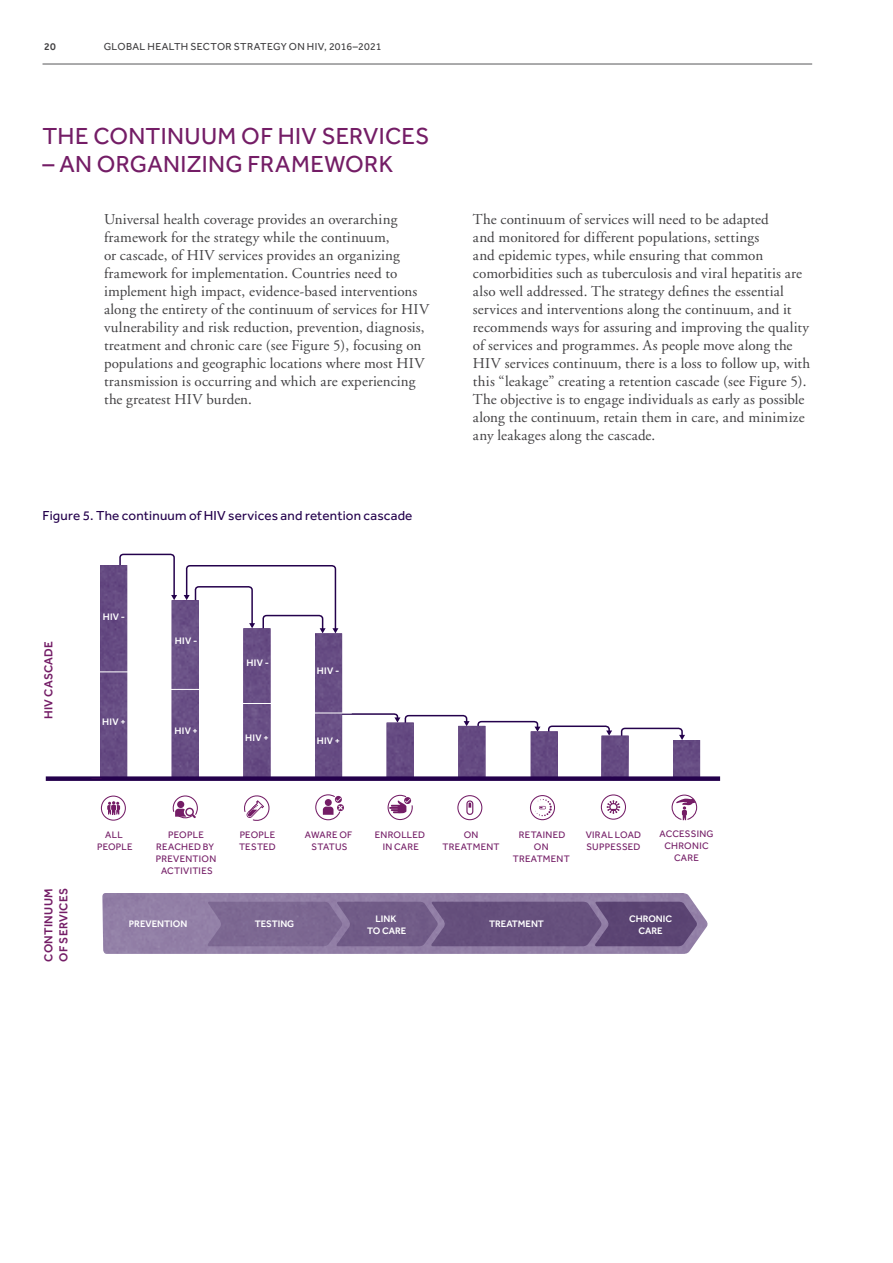
<style>
.page{position:relative;width:893px;height:1263px;background:#fff}
.page>*{position:absolute;margin:0;border:0;box-sizing:border-box;transform-origin:0 0}
.t1{font:24px "Effra";letter-spacing:.015em;color:#741d66}
.t2{font:15px/18px "Adobe Garamond";letter-spacing:.01em;color:#414042}
.t3{font:13.5px "Effra";letter-spacing:.015em;color:#24014c}
.t4{font:500 12px/15px "Effra";letter-spacing:.025em;color:#741d66}
.t5{font:10.5px "Effra";letter-spacing:.03em;color:#414042}
.t6{font:500 10.5px "Effra";color:#414042}
.t7{font:9.75px/12px "Effra";letter-spacing:.025em;color:#741d66;text-align:center}
.t8{font:500 9.75px/12px "Effra";color:#fff;text-align:center}
</style>
<div class="page">
<hr style="left:43px;top:64px;width:769px;height:1px;background:#565659">
<svg style="left:119px;top:553px;width:56px;height:12px"></svg>
<img style="left:100px;top:565px;width:600px;height:211px">
<div style="left:46px;top:776px;width:674px;height:5px;background:#24014c"></div>
<div style="left:101px;top:795px;width:25px;height:26px;border:1px solid #741d66;border-radius:50%"></div>
<svg style="left:107px;top:801px;width:13px;height:14px"></svg>
<svg style="left:244px;top:795px;width:26px;height:26px"></svg>
<svg style="left:671px;top:794px;width:27px;height:26px"></svg>
<svg style="left:172px;top:795px;width:26px;height:24px"></svg>
<svg style="left:315px;top:794px;width:29px;height:27px"></svg>
<div style="left:530px;top:795px;width:25px;height:25px;border:1px solid #741d66;border-radius:50%"></div>
<svg style="left:535px;top:799px;width:17px;height:17px"></svg>
<svg style="left:466px;top:800px;width:7px;height:15px"></svg>
<div style="left:457px;top:795px;width:25px;height:25px;border:1px solid #741d66;border-radius:50%"></div>
<svg style="left:387px;top:794px;width:26px;height:26px"></svg>
<hr style="left:93px;top:671px;width:42px;height:1px;background:#fff">
<hr style="left:165px;top:689px;width:41px;height:1px;background:#fff">
<hr style="left:237px;top:703px;width:41px;height:1px;background:#fff">
<hr style="left:310px;top:713px;width:41px;height:1px;background:#fff">
<img style="left:102px;top:893px;width:606px;height:61px">
<svg style="left:208px;top:902px;width:489px;height:44px;background:#6e5985"></svg>
<div style="left:601px;top:794px;width:25px;height:26px;border:1px solid #741d66;border-radius:50%"></div>
<svg style="left:606px;top:800px;width:14px;height:14px"></svg>
<p class="t6" style="left:44px;top:40px;width:13px">20</p>
<p class="t5" style="left:104px;top:40px;width:279px">GLOBAL HEALTH SECTOR STRATEGY ON HIV, 2016–2021</p>
<h1 class="t1" style="left:43px;top:122px;width:388px">THE CONTINUUM OF HIV SERVICES</h1>
<h1 class="t1" style="left:43px;top:150px;width:352px">– AN ORGANIZING FRAMEWORK</h1>
<p class="t2" style="left:104px;top:210px;width:327px">Universal health coverage provides an overarching framework for the strategy while the continuum,<br>or cascade, of HIV services provides an organizing framework for implementation. Countries need to implement high impact, evidence-based interventions along the entirety of the continuum of services for HIV vulnerability and risk reduction, prevention, diagnosis, treatment and chronic care (see Figure 5), focusing on populations and geographic locations where most HIV transmission is occurring and which are experiencing the greatest HIV burden.</p>
<p class="t2" style="left:473px;top:210px;width:339px">The continuum of services will need to be adapted<br>and monitored for different populations, settings<br>and epidemic types, while ensuring that common comorbidities such as tuberculosis and viral hepatitis are also well addressed. The strategy defines the essential services and interventions along the continuum, and it recommends ways for assuring and improving the quality of services and programmes. As people move along the HIV services continuum, there is a loss to follow up, with this “leakage” creating a retention cascade (see Figure 5).<br>The objective is to engage individuals as early as possible along the continuum, retain them in care, and minimize any leakages along the cascade.</p>
<p class="t3" style="left:43px;top:507px;width:371px">Figure 5. The continuum of HIV services and retention cascade</p>
<p class="t4" style="left:41px;top:719px;width:80px;rotate:-90deg">HIV CASCADE</p>
<p class="t8" style="left:103px;top:610px;width:24px">HIV -</p>
<p class="t8" style="left:102px;top:716px;width:25px">HIV +</p>
<p class="t8" style="left:175px;top:635px;width:24px">HIV -</p>
<p class="t8" style="left:174px;top:725px;width:25px">HIV +</p>
<p class="t8" style="left:246px;top:656px;width:24px">HIV -</p>
<p class="t8" style="left:245px;top:732px;width:25px">HIV +</p>
<p class="t8" style="left:317px;top:664px;width:24px">HIV -</p>
<p class="t8" style="left:317px;top:735px;width:25px">HIV +</p>
<p class="t4" style="left:41px;top:962px;width:75px;rotate:-90deg">CONTINUUM<br>OF SERVICES</p>
<p class="t7" style="left:97px;top:828px;width:37px">ALL<br>PEOPLE</p>
<p class="t7" style="left:305px;top:828px;width:49px">AWARE OF<br>STATUS</p>
<p class="t7" style="left:659px;top:827px;width:56px">ACCESSING<br>CHRONIC<br>CARE</p>
<p class="t7" style="left:156px;top:828px;width:62px">PEOPLE<br>REACHED BY<br>PREVENTION<br>ACTIVITIES</p>
<p class="t7" style="left:443px;top:828px;width:58px">ON<br>TREATMENT</p>
<p class="t7" style="left:513px;top:828px;width:58px">RETAINED<br>ON<br>TREATMENT</p>
<p class="t7" style="left:586px;top:828px;width:57px;text-align:left">VIRAL LOAD<br>SUPPESSED</p>
<p class="t7" style="left:239px;top:828px;width:38px;text-align:left">PEOPLE<br>TESTED</p>
<p class="t7" style="left:375px;top:828px;width:52px">ENROLLED<br>IN CARE</p>
<p class="t8" style="left:367px;top:912px;width:41px">LINK<br>TO CARE</p>
<p class="t8" style="left:629px;top:912px;width:45px">CHRONIC<br>CARE</p>
<p class="t8" style="left:129px;top:918px;width:60px">PREVENTION</p>
<p class="t8" style="left:255px;top:918px;width:41px">TESTING</p>
<p class="t8" style="left:489px;top:918px;width:56px">TREATMENT</p>
</div>
